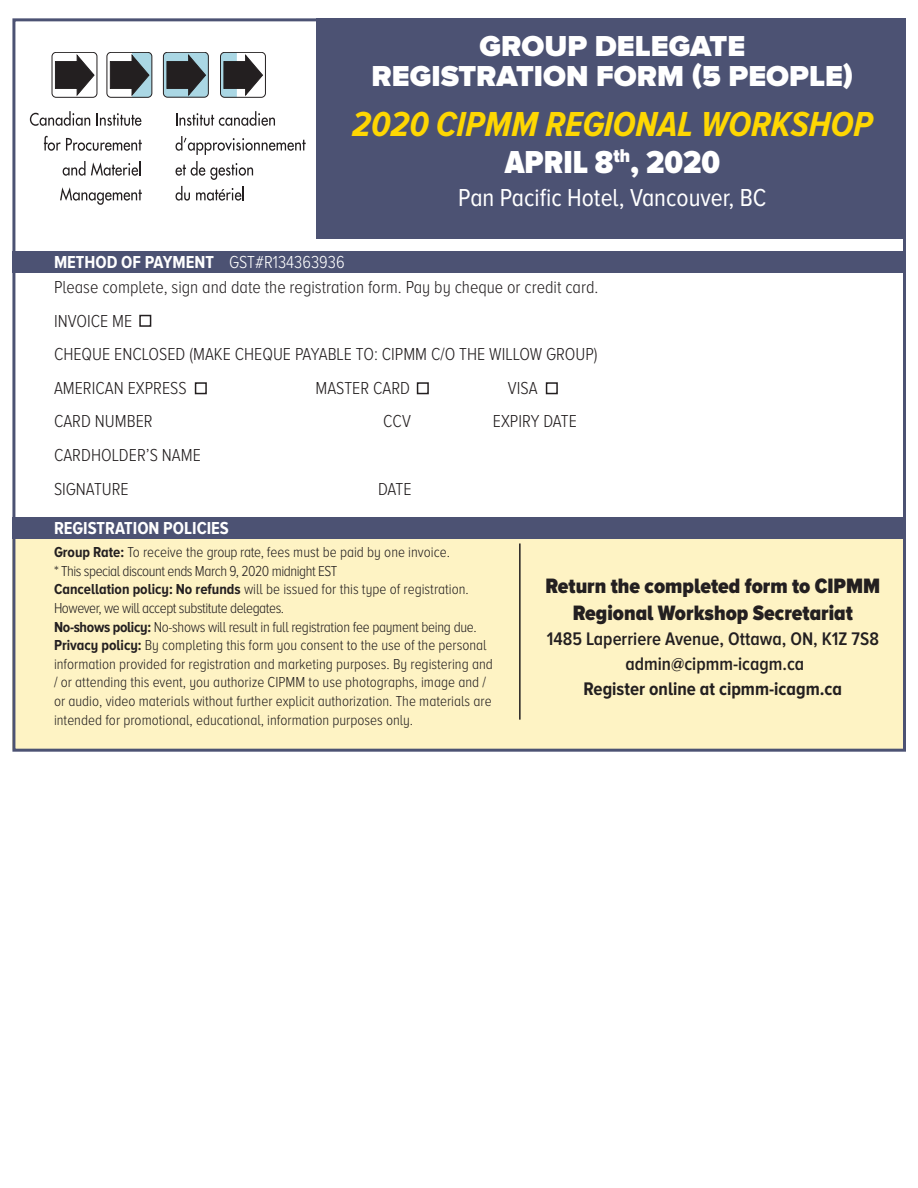
<style>
.page{position:relative;width:918px;height:1188px;background:#fff}
.page>*{position:absolute;margin:0;border:0;box-sizing:border-box;transform-origin:0 0}
.t1{font:italic 700 36px "Proxima Nova A Cond";color:#fed702}
.t2{font:900 33px "Proxima Nova A Cond";color:#fff}
.t3{font:900 30px "Proxima Nova";color:#fff}
.t4{font:25.5px "Proxima Nova A Cond";color:#fff}
.t5{font:900 21.6px "Proxima Nova A Cond";color:#231f20}
.t6{font:700 18.9px/24.9px "Proxima Nova A Cond";color:#231f20;text-align:center}
.t7{font:600 18.9px "Proxima Nova A Cond";color:#231f20}
.t8{font:300 18px "Proxima Nova A Cond";color:#231f20}
.t9{font:700 18px "Proxima Nova A Cond";color:#fff}
.t10{font:300 15px/18.6px "Proxima Nova A Cond";color:#231f20}
.t11{font:300 15px "Proxima Nova A Cond";letter-spacing:-.03em;color:#231f20}
.t12{font:300 15px "Proxima Nova A Cond";letter-spacing:-.02em;color:#231f20}
.s1{font-weight:300}
.s2{font-weight:700}
.s3{font-weight:600}
</style>
<div class="page">
<div style="left:12px;top:251px;width:892px;height:22px;background:#4c5273"></div>
<div style="left:195px;top:382px;width:12px;height:12px;border:2px solid #231f20"></div>
<div style="left:417px;top:382px;width:12px;height:12px;border:2px solid #231f20"></div>
<svg style="left:30px;top:111px;width:60px;height:15px"></svg>
<svg style="left:97px;top:113px;width:44px;height:13px"></svg>
<svg style="left:44px;top:136px;width:98px;height:15px"></svg>
<svg style="left:63px;top:161px;width:78px;height:15px"></svg>
<svg style="left:60px;top:187px;width:82px;height:18px"></svg>
<svg style="left:176px;top:111px;width:99px;height:15px"></svg>
<svg style="left:176px;top:136px;width:130px;height:19px"></svg>
<svg style="left:176px;top:161px;width:77px;height:19px"></svg>
<svg style="left:176px;top:186px;width:14px;height:15px"></svg>
<svg style="left:107px;top:52px;width:45px;height:45px"></svg>
<svg style="left:52px;top:52px;width:45px;height:45px"></svg>
<div style="left:52px;top:52px;width:45px;height:45px;border:1px solid #231f20;border-radius:4px"></div>
<svg style="left:55px;top:55px;width:39px;height:40px"></svg>
<div style="left:107px;top:52px;width:45px;height:45px;border:1px solid #231f20;border-radius:4px"></div>
<svg style="left:110px;top:52px;width:42px;height:45px"></svg>
<div style="left:220px;top:52px;width:46px;height:45px;border:1px solid #231f20;border-radius:4px"></div>
<svg style="left:221px;top:52px;width:42px;height:45px"></svg>
<div style="left:163px;top:52px;width:45px;height:45px;background:linear-gradient(to right,#aad7e4,#aad7e4);border-radius:4px"></div>
<div style="left:163px;top:52px;width:46px;height:45px;border:1px solid #231f20;border-radius:4px"></div>
<svg style="left:167px;top:55px;width:39px;height:40px"></svg>
<svg style="left:196px;top:186px;width:48px;height:15px"></svg>
<div style="left:316px;top:18px;width:590px;height:221px;background:#4c5273"></div>
<div style="left:546px;top:382px;width:12px;height:12px;border:2px solid #231f20"></div>
<div style="left:139px;top:315px;width:12px;height:12px;border:2px solid #231f20"></div>
<div style="left:12px;top:538px;width:894px;height:212px;background:#fef3c4"></div>
<div style="left:12px;top:517px;width:894px;height:21px;background:#4c5273"></div>
<hr style="left:519px;top:543px;width:2px;height:177px;background:#231f20">
<p class="t3" style="left:480px;top:28px;width:267px">GROUP DELEGATE</p>
<p class="t3" style="left:372px;top:59px;width:483px">REGISTRATION FORM (5 PEOPLE)</p>
<p class="t1" style="left:352px;top:104px;width:522px">2020 CIPMM REGIONAL WORKSHOP</p>
<p class="t2" style="left:505px;top:143px;width:217px">APRIL 8<sup>th</sup>, 2020</p>
<p class="t4" style="left:458px;top:183px;width:310px">Pan Pacific Hotel, Vancouver, BC</p>
<p class="t9" style="left:54px;top:252px;width:292px">METHOD OF PAYMENT <span class="s1">GST#R134363936</span></p>
<p class="t8" style="left:54px;top:277px;width:546px">Please complete, sign and date the registration form. Pay by cheque or credit card.</p>
<p class="t8" style="left:54px;top:311px;width:80px">INVOICE ME</p>
<p class="t8" style="left:54px;top:345px;width:545px">CHEQUE ENCLOSED (MAKE CHEQUE PAYABLE TO: CIPMM C/O THE WILLOW GROUP)</p>
<p class="t8" style="left:54px;top:378px;width:134px">AMERICAN EXPRESS</p>
<p class="t8" style="left:316px;top:378px;width:96px">MASTER CARD</p>
<p class="t8" style="left:508px;top:378px;width:31px">VISA</p>
<p class="t8" style="left:54px;top:412px;width:100px">CARD NUMBER</p>
<p class="t8" style="left:383px;top:412px;width:29px">CCV</p>
<p class="t8" style="left:493px;top:412px;width:85px">EXPIRY DATE</p>
<p class="t8" style="left:54px;top:445px;width:148px">CARDHOLDER’S NAME</p>
<p class="t8" style="left:54px;top:479px;width:76px">SIGNATURE</p>
<p class="t8" style="left:378px;top:479px;width:35px">DATE</p>
<p class="t9" style="left:54px;top:518px;width:176px">REGISTRATION POLICIES</p>
<p class="t10" style="left:54px;top:543px;width:397px"><span class="s2">Group Rate:</span> To receive the group rate, fees must be paid by one invoice.</p>
<p class="t11" style="left:54px;top:563px;width:285px">* This special discount ends March 9, 2020 midnight EST</p>
<p class="t10" style="left:54px;top:580px;width:416px"><span class="s2">Cancellation policy: No refunds</span> will be issued for this type of registration.</p>
<p class="t11" style="left:54px;top:600px;width:232px">However, we will accept substitute delegates.</p>
<p class="t12" style="left:54px;top:619px;width:424px"><span class="s2">No-shows policy:</span> No-shows will result in full registration fee payment being due.</p>
<p class="t10" style="left:54px;top:636px;width:440px"><span class="s2">Privacy policy:</span> By completing this form you consent to the use of the personal information provided for registration and marketing purposes. By registering and / or attending this event, you authorize CIPMM to use photographs, image and / or audio, video materials without further explicit authorization. The materials are intended for promotional, educational, information purposes only.</p>
<p class="t5" style="left:546px;top:573px;width:336px">Return the completed form to CIPMM</p>
<p class="t5" style="left:573px;top:601px;width:282px">Regional Workshop Secretariat</p>
<p class="t7" style="left:547px;top:629px;width:334px">1485 Laperriere Avenue, Ottawa, ON, K1Z 7S8</p>
<p class="t6" style="left:584px;top:651px;width:260px"><span class="s3">admin@cipmm-icagm.ca<br></span>Register online at cipmm-icagm.ca</p>
</div>
